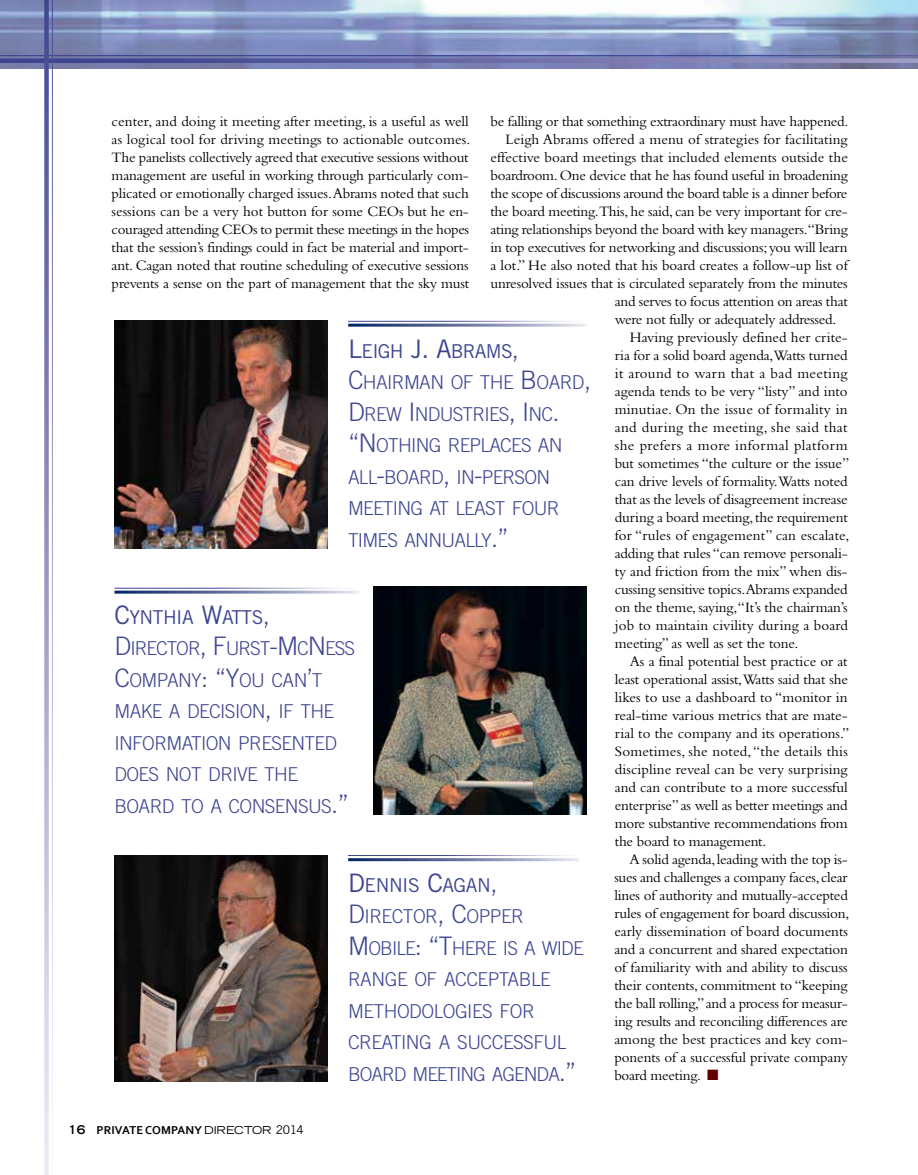
<style>
.page{position:relative;width:918px;height:1175px;background:#fff}
.page>*{position:absolute;margin:0;border:0;box-sizing:border-box;transform-origin:0 0}
.t1{font:300 19.2px/31.5px "Trade Gothic";letter-spacing:-.035em;color:#3d4590}
.t2{font:15px/18px "Bembo";letter-spacing:-.01em;color:#000;text-align:justify}
.t3{font:15px "Bembo";letter-spacing:.01em;color:#000}
.t4{font:15px "Bembo";letter-spacing:.025em;color:#000}
.t5{font:15px "Bembo";letter-spacing:.015em;color:#000}
.t6{font:700 12px "Corbel";letter-spacing:.01em;color:#000}
.s1{color:#620000}
.s2{font-weight:400;font-size:25.5px}
.s3{font-weight:400}
.s4{font-size:25.5px}
.s5{font-family:"Trade Gothic LH";font-stretch:expanded}
.s6{font-family:"Trade Gothic LH";font-weight:400;font-stretch:expanded;font-size:10.8px}
.s7{font-family:"Trade Gothic";font-weight:400}
</style>
<div class="page">
<img style="left:0;top:0;width:918px;height:69px">
<svg style="left:0;top:58px;width:918px;height:5px;background:#6a6ba6"></svg>
<hr style="left:0;top:55px;width:918px;height:1px;background:#fff">
<svg style="left:44px;top:0;width:5px;height:1174px;background:#a4a3c8"></svg>
<hr style="left:52px;top:0;width:1px;height:1174px;background:#fff">
<img style="left:373px;top:586px;width:213px;height:228px">
<img style="left:114px;top:855px;width:214px;height:226px">
<img style="left:114px;top:321px;width:214px;height:228px">
<p class="t2" style="left:112px;top:112px;width:360px">center, and doing it meeting after meeting, is a useful as well as logical tool for driving meetings to actionable outcomes.<br>The panelists collectively agreed that executive sessions without management are useful in working through particularly com&shy;plicated or emotionally charged issues.Abrams noted that such sessions can be a very hot button for some CEOs but he en&shy;couraged attending CEOs to permit these meetings in the hopes that the session’s findings could in fact be material and import&shy;ant. Cagan noted that routine scheduling of executive sessions prevents a sense on the part of management that the sky must</p>
<p class="t2" style="left:490px;top:112px;width:359px">be falling or that something extraordinary must have happened.</p>
<p class="t2" style="left:505px;top:130px;width:344px">Leigh Abrams offered a menu of strategies for facilitating</p>
<p class="t2" style="left:490px;top:148px;width:359px">effective board meetings that included elements outside the</p>
<p class="t2" style="left:490px;top:166px;width:359px">boardroom. One device that he has found useful in broadening</p>
<p class="t2" style="left:490px;top:184px;width:358px">the scope of discussions around the board table is a dinner before</p>
<p class="t2" style="left:490px;top:202px;width:359px">the board meeting.This, he said, can be very important for cre-</p>
<p class="t2" style="left:490px;top:220px;width:359px">ating relationships beyond the board with key managers.“Bring</p>
<p class="t2" style="left:490px;top:238px;width:359px">in top executives for networking and discussions; you will learn</p>
<p class="t2" style="left:490px;top:256px;width:359px">a lot.” He also noted that his board creates a follow-up list of</p>
<p class="t2" style="left:490px;top:274px;width:359px">unresolved issues that is circulated separately from the minutes</p>
<p class="t2" style="left:615px;top:292px;width:235px">and serves to focus attention on areas that</p>
<p class="t2" style="left:615px;top:310px;width:223px">were not fully or adequately addressed.</p>
<p class="t2" style="left:630px;top:328px;width:220px">Having previously defined her crite-</p>
<p class="t2" style="left:615px;top:346px;width:234px">ria for a solid board agenda,Watts turned</p>
<p class="t4" style="left:615px;top:365px;width:234px">it around to warn that a bad meeting</p>
<p class="t2" style="left:615px;top:382px;width:234px">agenda tends to be very “listy” and into</p>
<p class="t5" style="left:615px;top:401px;width:234px">minutiae. On the issue of formality in</p>
<p class="t4" style="left:615px;top:419px;width:234px">and during the meeting, she said that</p>
<p class="t4" style="left:615px;top:437px;width:234px">she prefers a more informal platform</p>
<p class="t2" style="left:615px;top:454px;width:236px">but sometimes “the culture or the issue”</p>
<p class="t2" style="left:615px;top:472px;width:234px">can drive levels of formality.Watts noted</p>
<p class="t2" style="left:615px;top:490px;width:234px">that as the levels of disagreement increase</p>
<p class="t2" style="left:615px;top:508px;width:234px">during a board meeting, the requirement</p>
<p class="t3" style="left:615px;top:527px;width:236px">for “rules of engagement” can escalate,</p>
<p class="t2" style="left:615px;top:544px;width:234px">adding that rules “can remove personali-</p>
<p class="t2" style="left:615px;top:562px;width:234px">ty and friction from the mix” when dis-</p>
<p class="t2" style="left:615px;top:580px;width:234px">cussing sensitive topics.Abrams expanded</p>
<p class="t2" style="left:615px;top:598px;width:234px">on the theme, saying,“It’s the chairman’s</p>
<p class="t3" style="left:615px;top:617px;width:234px">job to maintain civility during a board</p>
<p class="t2" style="left:615px;top:634px;width:185px">meeting” as well as set the tone.</p>
<p class="t2" style="left:630px;top:652px;width:219px">As a final potential best practice or at</p>
<p class="t2" style="left:615px;top:670px;width:235px">least operational assist,Watts said that she</p>
<p class="t2" style="left:615px;top:688px;width:234px">likes to use a dashboard to “monitor in</p>
<p class="t2" style="left:615px;top:706px;width:234px">real-time various metrics that are mate-</p>
<p class="t2" style="left:615px;top:724px;width:236px">rial to the company and its operations.”</p>
<p class="t3" style="left:615px;top:743px;width:235px">Sometimes, she noted, “the details this</p>
<p class="t2" style="left:615px;top:760px;width:234px">discipline reveal can be very surprising</p>
<p class="t2" style="left:615px;top:778px;width:234px">and can contribute to a more successful</p>
<p class="t2" style="left:615px;top:796px;width:234px">enterprise” as well as better meetings and</p>
<p class="t2" style="left:615px;top:814px;width:234px">more substantive recommendations from</p>
<p class="t2" style="left:615px;top:832px;width:153px">the board to management.</p>
<p class="t2" style="left:629px;top:850px;width:220px">A solid agenda, leading with the top is-</p>
<p class="t2" style="left:614px;top:868px;width:235px">sues and challenges a company faces, clear</p>
<p class="t2" style="left:614px;top:886px;width:235px">lines of authority and mutually-accepted</p>
<p class="t2" style="left:614px;top:904px;width:236px">rules of engagement for board discussion,</p>
<p class="t2" style="left:614px;top:922px;width:235px">early dissemination of board documents</p>
<p class="t2" style="left:614px;top:940px;width:235px">and a concurrent and shared expectation</p>
<p class="t2" style="left:614px;top:958px;width:235px">of familiarity with and ability to discuss</p>
<p class="t2" style="left:614px;top:976px;width:235px">their contents, commitment to “keeping</p>
<p class="t2" style="left:614px;top:994px;width:235px">the ball rolling,” and a process for measur-</p>
<p class="t2" style="left:614px;top:1012px;width:235px">ing results and reconciling differences are</p>
<p class="t2" style="left:614px;top:1030px;width:235px">among the best practices and key com-</p>
<p class="t2" style="left:614px;top:1048px;width:235px">ponents of a successful private company</p>
<p class="t2" style="left:614px;top:1066px;width:106px">board meeting. <span class="s1">■</span></p>
<p class="t1" style="left:348px;top:335px;width:245px"><span class="s2">L</span><span class="s3">EIGH</span> <span class="s2">J. A</span><span class="s3">BRAMS</span><span class="s4">,<br>C</span>HAIRMAN OF THE <span class="s4">B</span>OARD<span class="s4">,<br>D</span>REW <span class="s4">I</span> NDUSTRIES<span class="s4">, I</span> NC<span class="s4">.<br>“N</span> OTHING REPLACES AN<br>ALL<span class="s4">-</span>BOARD<span class="s4">,</span> IN<span class="s4">-</span>PERSON<br>MEETING AT LEAST FOUR<br>TIMES ANNUALLY<span class="s4">.”</span></p>
<p class="t1" style="left:114px;top:601px;width:236px"><span class="s2">C</span><span class="s3">YNTH IA</span> <span class="s2">W</span><span class="s3">ATTS</span><span class="s4">,<br>D</span>IRECTOR<span class="s4">, F</span>URST<span class="s4">-M</span>C<span class="s4">N</span> ESS<br><span class="s4">C</span>OMPANY<span class="s4">: “Y</span>OU CAN<span class="s4">’</span>T<br>MAKE A DECISION<span class="s4">,</span> IF THE<br>INFORMATION PRESENTED<br>DOES NOT DRIVE THE<br>BOARD TO A CONSENSUS<span class="s4">.”</span></p>
<p class="t1" style="left:348px;top:868px;width:237px"><span class="s2">D</span><span class="s3">ENNIS</span> <span class="s2">C</span><span class="s3">AGAN</span><span class="s4">,<br>D</span>IRECTOR<span class="s4">, C</span>OPPER<br><span class="s4">M</span>OBILE<span class="s4">: “T</span>HERE IS A WIDE<br>RANGE OF ACCEPTAB LE<br>METHODOLOGIES FOR<br>CREATING A SUCCESSFUL<br>BOARD MEETING AGENDA<span class="s4">.”</span></p>
<p class="t6" style="left:68px;top:1123px;width:237px"><span class="s5">16</span> PRIVATE COMPANY <span class="s6">DIRECTOR</span> <span class="s7">2014</span></p>
</div>
